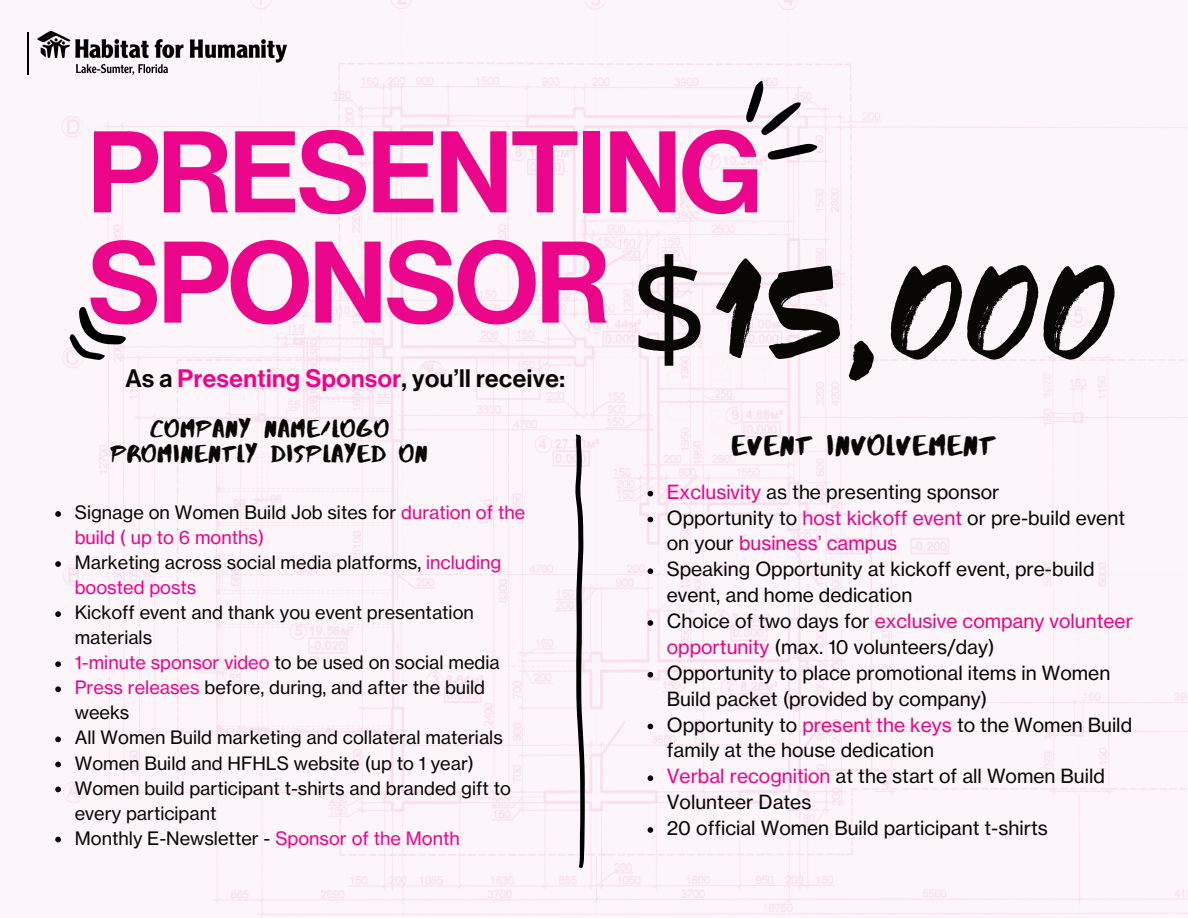
<style>
.page{position:relative;width:1188px;height:918px;background:#fff}
.page>*{position:absolute;margin:0;border:0;box-sizing:border-box;transform-origin:0 0}
.t1{font:136.5px "Abys";color:#080704}
.t2{font:113.4px/110.2px "N Haas Grotesk DS Pro 65 Md";letter-spacing:-.02em;color:#ea058b}
.t3{font:28.8px "Abys";letter-spacing:.04em;color:#080704}
.t4{font:24.9px/24.8px "Abys";letter-spacing:.04em;color:#080704;text-align:center}
.t5{font:24.75px "N Haas Grotesk DS Pro 65 Md";letter-spacing:.02em;color:#080704}
.t6{font:19.2px/26px "N Haas Grotesk TX Pro 55 Rg";color:#080704}
.t7{font:18.15px/25px "N Haas Grotesk TX Pro 55 Rg";color:#080704}
.s1{font-family:"Noto Sans"}
.s2{color:#ea058b}
</style>
<div class="page">
<img style="left:27px;top:0;width:1161px;height:918px">
<svg style="left:575px;top:434px;width:10px;height:434px"></svg>
<hr style="left:28px;top:32px;width:1px;height:43px;background:#000">
<img style="left:38px;top:32px;width:248px;height:43px">
<svg style="left:55px;top:511px;width:6px;height:6px"></svg>
<svg style="left:55px;top:561px;width:6px;height:6px"></svg>
<svg style="left:55px;top:611px;width:6px;height:6px"></svg>
<svg style="left:55px;top:661px;width:6px;height:6px"></svg>
<svg style="left:55px;top:686px;width:6px;height:6px"></svg>
<svg style="left:55px;top:737px;width:6px;height:5px"></svg>
<svg style="left:55px;top:762px;width:6px;height:5px"></svg>
<svg style="left:55px;top:787px;width:6px;height:5px"></svg>
<svg style="left:55px;top:837px;width:6px;height:5px"></svg>
<svg style="left:648px;top:491px;width:5px;height:5px"></svg>
<svg style="left:648px;top:517px;width:5px;height:5px"></svg>
<svg style="left:648px;top:568px;width:5px;height:6px"></svg>
<svg style="left:648px;top:620px;width:5px;height:6px"></svg>
<svg style="left:648px;top:672px;width:5px;height:6px"></svg>
<svg style="left:648px;top:724px;width:5px;height:5px"></svg>
<svg style="left:648px;top:775px;width:5px;height:6px"></svg>
<svg style="left:648px;top:827px;width:5px;height:6px"></svg>
<svg style="left:746px;top:81px;width:71px;height:79px"></svg>
<svg style="left:69px;top:307px;width:56px;height:53px"></svg>
<h2 class="t2" style="left:88px;top:119px;width:676px">PRESENTING<br>SPONSOR</h2>
<h1 class="t1" style="left:630px;top:184px;width:485px"><span class="s1">$</span>15,000</h1>
<p class="t5" style="left:125px;top:364px;width:441px">As a <span class="s2">Presenting Sponsor</span>, you’ll receive:</p>
<p class="t4" style="left:111px;top:412px;width:318px">COMPANY NAME/LOGO<br>PROMINENTLY DISPLAYED ON</p>
<p class="t7" style="left:75px;top:500px;width:452px">Signage on Women Build Job sites for <span class="s2">duration of the build ( up to 6 months)<br></span>Marketing across social media platforms, <span class="s2">including boosted posts</span></p>
<p class="t7" style="left:75px;top:600px;width:438px">Kickoff event and thank you event presentation materials<br><span class="s2">1-minute sponsor video</span> to be used on social media <span class="s2">Press releases</span> before, during, and after the build weeks<br>All Women Build marketing and collateral materials Women Build and HFHLS website (up to 1 year)<br>Women build participant t-shirts and branded gift to every participant<br>Monthly E-Newsletter - <span class="s2">Sponsor of the Month</span></p>
<h3 class="t3" style="left:731px;top:419px;width:265px">EVENT INVOLVEMENT</h3>
<p class="t6" style="left:667px;top:479px;width:468px"><span class="s2">Exclusivity</span> as the presenting sponsor<br>Opportunity to <span class="s2">host kickoff event</span> or pre-build event on your <span class="s2">business’ campus<br></span>Speaking Opportunity at kickoff event, pre-build event, and home dedication<br>Choice of two days for <span class="s2">exclusive company volunteer opportunity</span> (max. 10 volunteers/day)<br>Opportunity to place promotional items in Women Build packet (provided by company)<br>Opportunity to <span class="s2">present the keys</span> to the Women Build family at the house dedication<br><span class="s2">Verbal recognition</span> at the start of all Women Build Volunteer Dates<br>20 official Women Build participant t-shirts</p>
</div>
